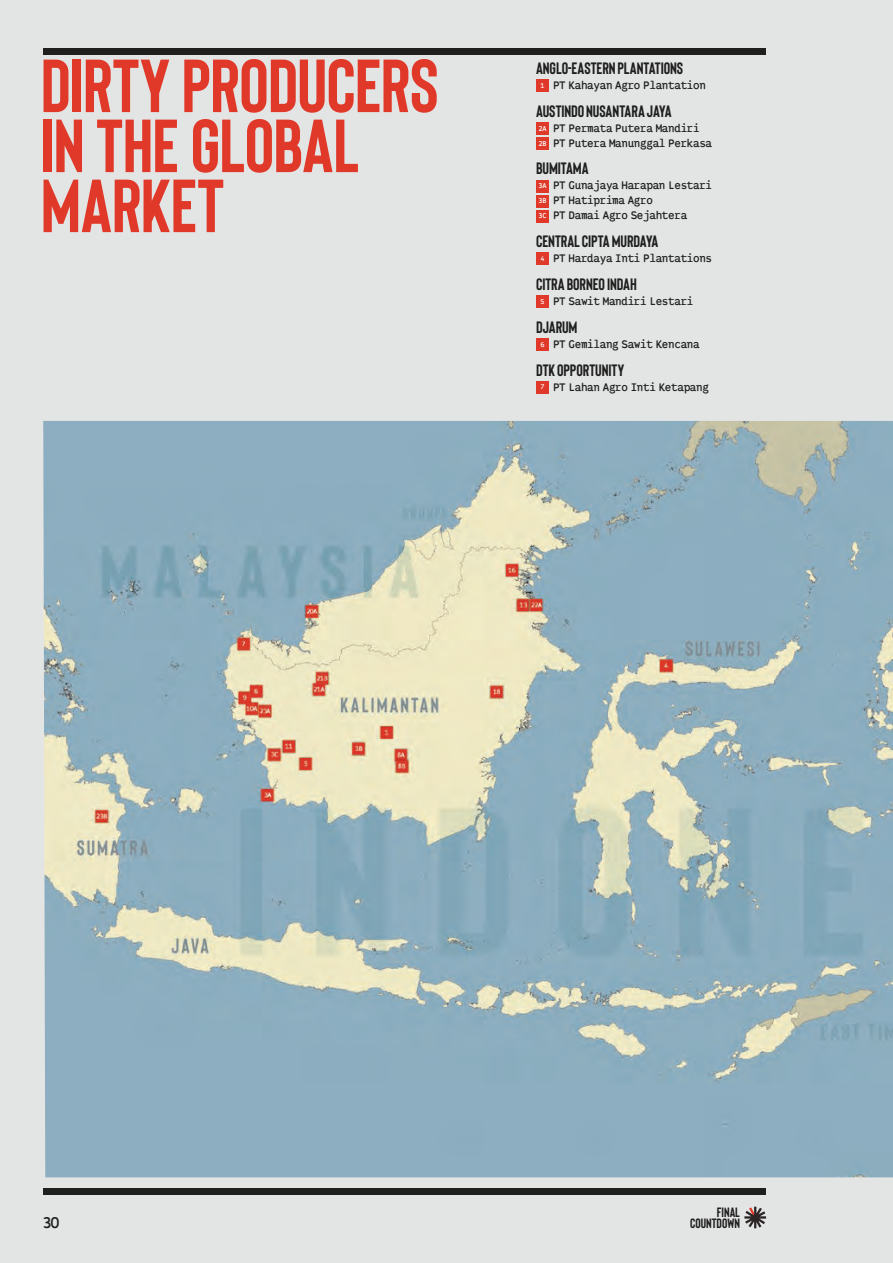
<style>
.page{position:relative;width:893px;height:1263px;background:#e3e5e5}
.page>*{position:absolute;margin:0;border:0;box-sizing:border-box;transform-origin:0 0}
.t1{font:700 75px/60px "Bison";letter-spacing:-.01em;color:#e13929}
.MAP_Co__L_K{font:700 16.5px "Bison";letter-spacing:-.005em;color:#1f1f1e}
.t2{font:700 15px "Ingrid Mono";color:#1f1f1e}
.t3{font:700 13.5px/11.2px "Bison";color:#1f1f1e;text-align:right}
.MAP_Conc{font:700 10.8px "Ingrid Mono";letter-spacing:-.02em;color:#1f1f1e}
.CAPTION_L_K{font:700 6.9px "Ingrid Mono";letter-spacing:-.02em;color:#fff}
</style>
<div class="page">
<svg style="left:744px;top:1206px;width:22px;height:22px"></svg>
<div style="left:43px;top:48px;width:722px;height:6px;background:#1f1f1e"></div>
<div style="left:43px;top:1188px;width:722px;height:6px;background:#1f1f1e"></div>
<img style="left:43px;top:421px;width:850px;height:756px">
<div style="left:536px;top:79px;width:13px;height:13px;background:#e13929"></div>
<div style="left:536px;top:122px;width:13px;height:13px;background:#e13929"></div>
<div style="left:536px;top:137px;width:13px;height:13px;background:#e13929"></div>
<div style="left:536px;top:180px;width:13px;height:12px;background:#e13929"></div>
<div style="left:536px;top:195px;width:13px;height:12px;background:#e13929"></div>
<div style="left:536px;top:210px;width:13px;height:12px;background:#e13929"></div>
<div style="left:536px;top:252px;width:13px;height:13px;background:#e13929"></div>
<div style="left:536px;top:295px;width:13px;height:13px;background:#e13929"></div>
<div style="left:536px;top:338px;width:13px;height:13px;background:#e13929"></div>
<div style="left:536px;top:381px;width:13px;height:12px;background:#e13929"></div>
<p class="t1" style="left:41px;top:53px;width:399px">DIRTY PRODUCERS<br>IN THE GLOBAL<br>MARKET</p>
<p class="MAP_Co__L_K" style="left:536px;top:58px;width:149px">ANGLO-EASTERN PLANTATIONS</p>
<p class="CAPTION_L_K" style="left:540px;top:81px;width:6px">1</p>
<p class="MAP_Conc" style="left:553px;top:78px;width:154px">PT Kahayan Agro Plantation</p>
<p class="MAP_Co__L_K" style="left:536px;top:101px;width:137px">AUSTINDO NUSANTARA JAYA</p>
<p class="CAPTION_L_K" style="left:538px;top:123px;width:10px">2A</p>
<p class="MAP_Conc" style="left:553px;top:121px;width:148px">PT Permata Putera Mandiri</p>
<p class="CAPTION_L_K" style="left:538px;top:138px;width:10px">2B</p>
<p class="MAP_Conc" style="left:553px;top:136px;width:161px">PT Putera Manunggal Perkasa</p>
<p class="MAP_Co__L_K" style="left:536px;top:158px;width:54px">BUMITAMA</p>
<p class="CAPTION_L_K" style="left:538px;top:181px;width:10px">3A</p>
<p class="MAP_Conc" style="left:553px;top:178px;width:161px">PT Gunajaya Harapan Lestari</p>
<p class="CAPTION_L_K" style="left:538px;top:196px;width:10px">3B</p>
<p class="MAP_Conc" style="left:553px;top:193px;width:101px">PT Hatiprima Agro</p>
<p class="CAPTION_L_K" style="left:538px;top:211px;width:10px">3C</p>
<p class="MAP_Conc" style="left:553px;top:208px;width:136px">PT Damai Agro Sejahtera</p>
<p class="MAP_Co__L_K" style="left:536px;top:231px;width:124px">CENTRAL CIPTA MURDAYA</p>
<p class="CAPTION_L_K" style="left:540px;top:254px;width:6px">4</p>
<p class="MAP_Conc" style="left:553px;top:251px;width:161px">PT Hardaya Inti Plantations</p>
<p class="MAP_Co__L_K" style="left:536px;top:274px;width:102px">CITRA BORNEO INDAH</p>
<p class="CAPTION_L_K" style="left:540px;top:297px;width:6px">5</p>
<p class="MAP_Conc" style="left:553px;top:294px;width:142px">PT Sawit Mandiri Lestari</p>
<p class="MAP_Co__L_K" style="left:536px;top:317px;width:43px">DJARUM</p>
<p class="CAPTION_L_K" style="left:540px;top:339px;width:6px">6</p>
<p class="MAP_Conc" style="left:553px;top:337px;width:148px">PT Gemilang Sawit Kencana</p>
<p class="MAP_Co__L_K" style="left:536px;top:359px;width:90px">DTK OPPORTUNITY</p>
<p class="CAPTION_L_K" style="left:540px;top:382px;width:6px">7</p>
<p class="MAP_Conc" style="left:553px;top:379px;width:157px">PT Lahan Agro Inti Ketapang</p>
<h3 class="t2" style="left:43px;top:1213px;width:18px">30</h3>
<p class="t3" style="left:690px;top:1206px;width:51px">FINAL<br>COUNTDOWN</p>
</div>
